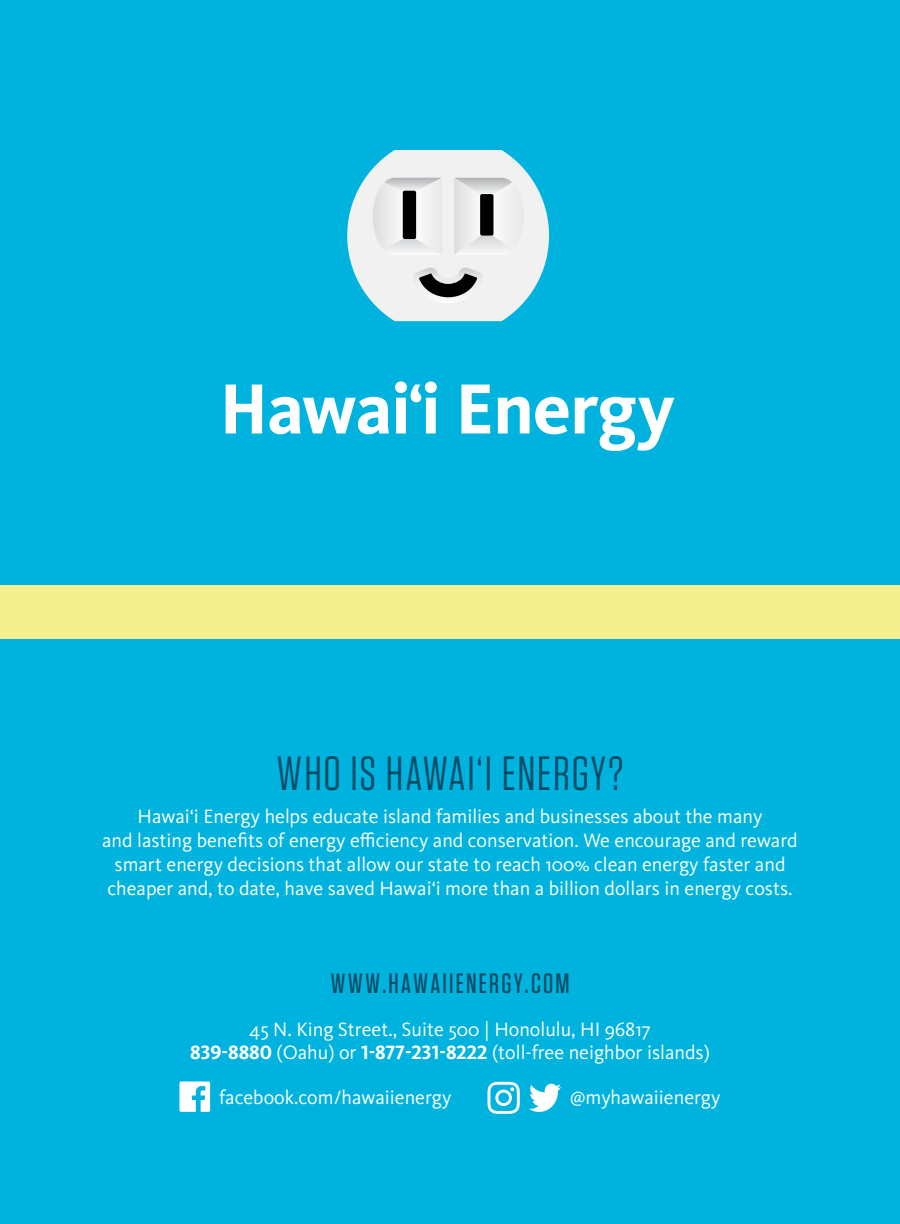
<style>
.page{position:relative;width:900px;height:1224px;background:#00b3df}
.page>*{position:absolute;margin:0;border:0;box-sizing:border-box;transform-origin:0 0}
.t1{font:48px "Tungsten";letter-spacing:.035em;color:#004c66}
.t2{font:500 28px "Tungsten";letter-spacing:.08em;color:#004c66}
.t3{font:20px/24px "Kievit OT";color:#fff;text-align:center}
.s1{font-weight:700}
</style>
<div class="page">
<svg style="left:179px;top:1081px;width:31px;height:31px"></svg>
<svg style="left:487px;top:1082px;width:33px;height:32px"></svg>
<svg style="left:529px;top:1084px;width:32px;height:28px"></svg>
<svg style="left:347px;top:150px;width:202px;height:171px"></svg>
<div style="left:480px;top:194px;width:13px;height:42px;background:#000;border-radius:2px"></div>
<div style="left:403px;top:191px;width:13px;height:48px;background:#000;border-radius:2px"></div>
<svg style="left:226px;top:385px;width:36px;height:48px"></svg>
<svg style="left:270px;top:397px;width:119px;height:37px"></svg>
<svg style="left:461px;top:385px;width:29px;height:48px"></svg>
<svg style="left:498px;top:397px;width:71px;height:37px"></svg>
<svg style="left:575px;top:397px;width:99px;height:54px"></svg>
<svg style="left:395px;top:381px;width:42px;height:52px"></svg>
<div style="left:0;top:585px;width:900px;height:54px;background:#f4f090"></div>
<h1 class="t1" style="left:277px;top:749px;width:348px">WHO IS HAWAI‘I ENERGY?</h1>
<p class="t3" style="left:102px;top:804px;width:697px">Hawai‘i Energy helps educate island families and businesses about the many<br>and lasting benefits of energy efficiency and conservation. We encourage and reward smart energy decisions that allow our state to reach 100% clean energy faster and cheaper and, to date, have saved Hawai‘i more than a billion dollars in energy costs.</p>
<h2 class="t2" style="left:330px;top:969px;width:241px">WWW.HAWAIIENERGY.COM</h2>
<p class="t3" style="left:190px;top:1017px;width:521px">45 N. King Street., Suite 500 | Honolulu, HI 96817<br><span class="s1">839-8880</span> (Oahu) or <span class="s1">1-877-231-8222</span> (toll-free neighbor islands)</p>
<p class="t3" style="left:219px;top:1085px;width:234px">facebook.com/hawaiienergy</p>
<p class="t3" style="left:570px;top:1085px;width:152px">@myhawaiienergy</p>
</div>
